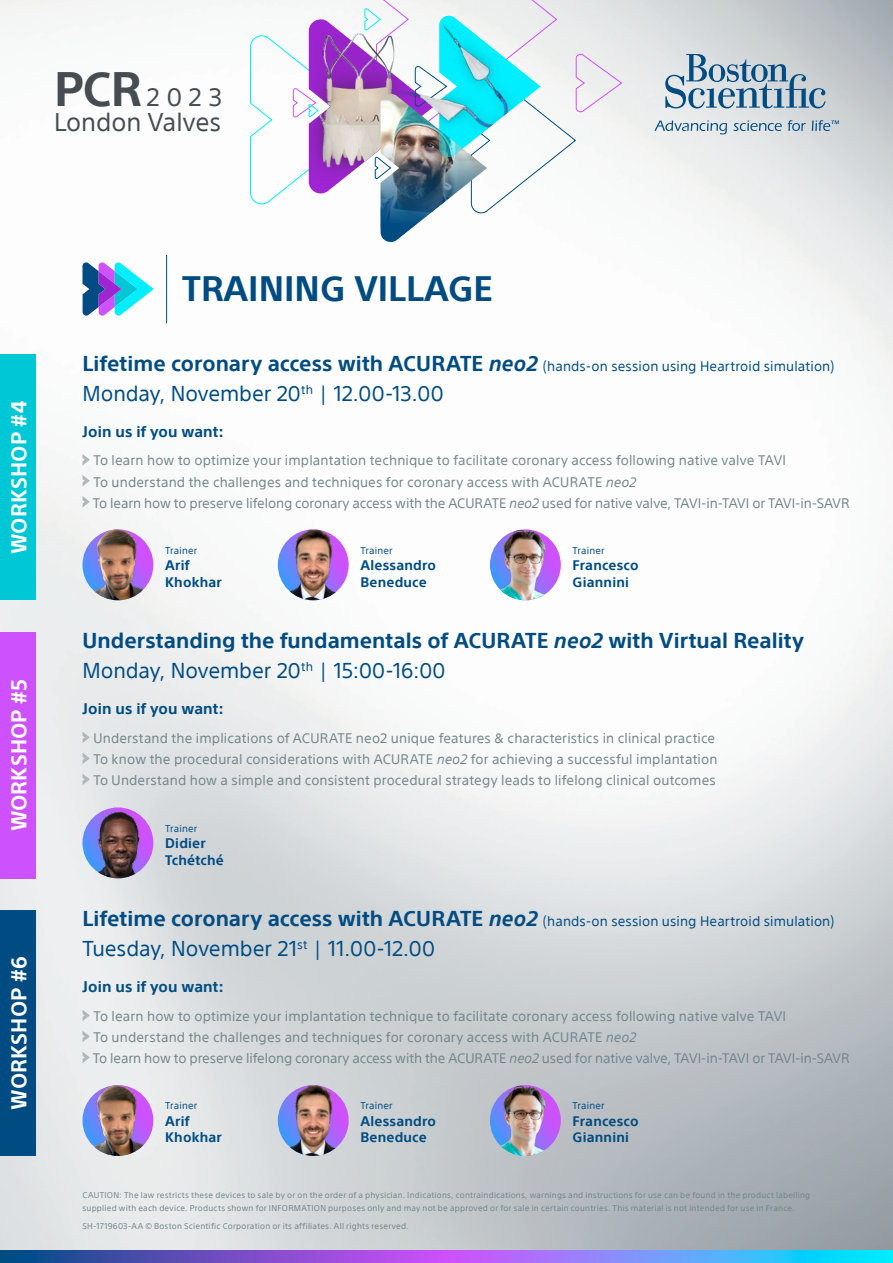
<style>
.page{position:relative;width:893px;height:1263px;background:#fff}
.page>*{position:absolute;margin:0;border:0;box-sizing:border-box;transform-origin:0 0}
.t1{font:700 34.5px "SST";color:#004c82}
.t2{font:24.9px/25px "SST";color:#454c52}
.t3{font:700 21px/30px "SST";letter-spacing:.005em;color:#004c82}
.t4{font:21px "SST";letter-spacing:-.005em;color:#004c82}
.t5{font:700 21px "SST";letter-spacing:.005em;color:#fff}
.t6{font:700 15px "SST";letter-spacing:.01em;color:#004c82}
.t7{font:13.5px/21px "SST";letter-spacing:.01em;color:#72868c}
.t8{font:13.5px "SST";letter-spacing:.01em;color:#004c82}
.t9{font:700 13.5px/16.5px "SST";letter-spacing:.015em;color:#004c82}
.t10{font:9.75px "SST";letter-spacing:.025em;color:#004c82}
.t11{font:8.25px/12.8px "SST";letter-spacing:.025em;color:#72868c}
.s1{font-weight:700;font-size:47.25px}
.s2{font-weight:700;font-size:21px}
.s3{font-weight:700;font-style:italic;font-size:21px}
.s4{font-style:italic}
.s5{font-weight:400}
</style>
<div class="page">
<img style="left:0;top:0;width:893px;height:1250px">
<svg style="left:665px;top:54px;width:160px;height:54px;background:#9fb5c4"></svg>
<svg style="left:654px;top:121px;width:73px;height:13px"></svg>
<svg style="left:733px;top:121px;width:49px;height:10px"></svg>
<svg style="left:788px;top:120px;width:18px;height:11px"></svg>
<svg style="left:812px;top:120px;width:27px;height:11px"></svg>
<svg style="left:250px;top:0;width:372px;height:244px"></svg>
<svg style="left:0;top:1250px;width:893px;height:13px;background:#6876de"></svg>
<svg style="left:82px;top:261px;width:72px;height:56px"></svg>
<hr style="left:166px;top:255px;width:1px;height:68px;background:#004c82">
<div style="left:0;top:354px;width:36px;height:246px;background:#00c7d5"></div>
<div style="left:0;top:910px;width:36px;height:246px;background:#004c82"></div>
<div style="left:0;top:632px;width:36px;height:246px;background:#cd51fc"></div>
<img style="left:278px;top:529px;width:71px;height:71px;border-radius:35px">
<img style="left:278px;top:1085px;width:71px;height:71px;border-radius:35px">
<img style="left:490px;top:529px;width:71px;height:71px;border-radius:35px">
<img style="left:490px;top:1085px;width:71px;height:71px;border-radius:35px">
<svg style="left:82px;top:454px;width:8px;height:11px"></svg>
<svg style="left:82px;top:475px;width:8px;height:11px"></svg>
<svg style="left:82px;top:496px;width:8px;height:11px"></svg>
<svg style="left:82px;top:1010px;width:8px;height:11px"></svg>
<svg style="left:82px;top:1031px;width:8px;height:11px"></svg>
<svg style="left:82px;top:1052px;width:8px;height:11px"></svg>
<svg style="left:82px;top:732px;width:8px;height:11px"></svg>
<svg style="left:82px;top:753px;width:8px;height:11px"></svg>
<svg style="left:82px;top:774px;width:8px;height:11px"></svg>
<img style="left:82px;top:529px;width:71px;height:71px;border-radius:35px">
<img style="left:82px;top:1085px;width:71px;height:71px;border-radius:35px">
<img style="left:82px;top:811px;width:71px;height:67px">
<h2 class="t2" style="left:54px;top:84px;width:169px"><span class="s1">PCR</span>2023<br>London Valves</h2>
<h3 class="t5" style="left:6px;top:554px;width:155px;rotate:-90deg">WORKSHOP #4</h3>
<h3 class="t5" style="left:6px;top:831px;width:154px;rotate:-90deg">WORKSHOP #5</h3>
<h3 class="t5" style="left:6px;top:1109px;width:154px;rotate:-90deg">WORKSHOP #6</h3>
<h1 class="t1" style="left:182px;top:268px;width:312px">TRAINING VILLAGE</h1>
<p class="t8" style="left:82px;top:358px;width:753px"><span class="s2">Lifetime coronary access with ACURATE</span> <span class="s3">neo2</span> (hands-on session using Heartroid simulation)</p>
<h3 class="t4" style="left:82px;top:381px;width:363px">Monday, November 20<sup>th</sup> | 12.00-13.00</h3>
<p class="t6" style="left:82px;top:422px;width:143px">Join us if you want:</p>
<p class="t7" style="left:93px;top:450px;width:758px">To learn how to optimize your implantation technique to facilitate coronary access following native valve TAVI<br>To understand the challenges and techniques for coronary access with ACURATE <span class="s4">neo2<br></span>To learn how to preserve lifelong coronary access with the ACURATE <span class="s4">neo2</span> used for native valve, TAVI-in-TAVI or TAVI-in-SAVR</p>
<p class="t10" style="left:165px;top:544px;width:34px">Trainer</p>
<p class="t9" style="left:165px;top:557px;width:58px">Arif<br>Khokhar</p>
<p class="t10" style="left:360px;top:544px;width:34px">Trainer</p>
<p class="t9" style="left:360px;top:557px;width:77px">Alessandro<br>Beneduce</p>
<p class="t10" style="left:573px;top:544px;width:34px">Trainer</p>
<p class="t9" style="left:573px;top:557px;width:67px">Francesco<br>Giannini</p>
<h3 class="t3" style="left:82px;top:626px;width:723px">Understanding the fundamentals of ACURATE <span class="s4">neo2</span> with Virtual Reality<br><span class="s5">Monday, November 20</span><sup>th</sup> <span class="s5">| 15:00-16:00</span></h3>
<p class="t6" style="left:82px;top:700px;width:143px">Join us if you want:</p>
<p class="t7" style="left:93px;top:728px;width:626px">Understand the implications of ACURATE neo2 unique features &amp; characteristics in clinical practice<br>To know the procedural considerations with ACURATE <span class="s4">neo2</span> for achieving a successful implantation<br>To Understand how a simple and consistent procedural strategy leads to lifelong clinical outcomes</p>
<p class="t10" style="left:165px;top:822px;width:34px">Trainer</p>
<p class="t9" style="left:165px;top:835px;width:60px">Didier<br>Tchétché</p>
<p class="t8" style="left:82px;top:913px;width:753px"><span class="s2">Lifetime coronary access with ACURATE</span> <span class="s3">neo2</span> (hands-on session using Heartroid simulation)</p>
<h3 class="t4" style="left:82px;top:936px;width:354px">Tuesday, November 21<sup>st</sup> | 11.00-12.00</h3>
<p class="t6" style="left:82px;top:978px;width:143px">Join us if you want:</p>
<p class="t7" style="left:93px;top:1006px;width:758px">To learn how to optimize your implantation technique to facilitate coronary access following native valve TAVI<br>To understand the challenges and techniques for coronary access with ACURATE <span class="s4">neo2<br></span>To learn how to preserve lifelong coronary access with the ACURATE <span class="s4">neo2</span> used for native valve, TAVI-in-TAVI or TAVI-in-SAVR</p>
<p class="t10" style="left:165px;top:1100px;width:34px">Trainer</p>
<p class="t9" style="left:165px;top:1112px;width:58px">Arif<br>Khokhar</p>
<p class="t10" style="left:360px;top:1100px;width:34px">Trainer</p>
<p class="t9" style="left:360px;top:1112px;width:77px">Alessandro<br>Beneduce</p>
<p class="t10" style="left:573px;top:1100px;width:34px">Trainer</p>
<p class="t9" style="left:573px;top:1112px;width:67px">Francesco<br>Giannini</p>
<p class="t11" style="left:82px;top:1188px;width:729px">CAUTION: The law restricts these devices to sale by or on the order of a physician. Indications, contraindications, warnings and instructions for use can be found in the product labelling supplied with each device. Products shown for INFORMATION purposes only and may not be approved or for sale in certain countries. This material is not intended for use in France.</p>
<p class="t11" style="left:82px;top:1219px;width:328px">SH-1719603-AA © Boston Scientific Corporation or its affiliates. All rights reserved.</p>
</div>
